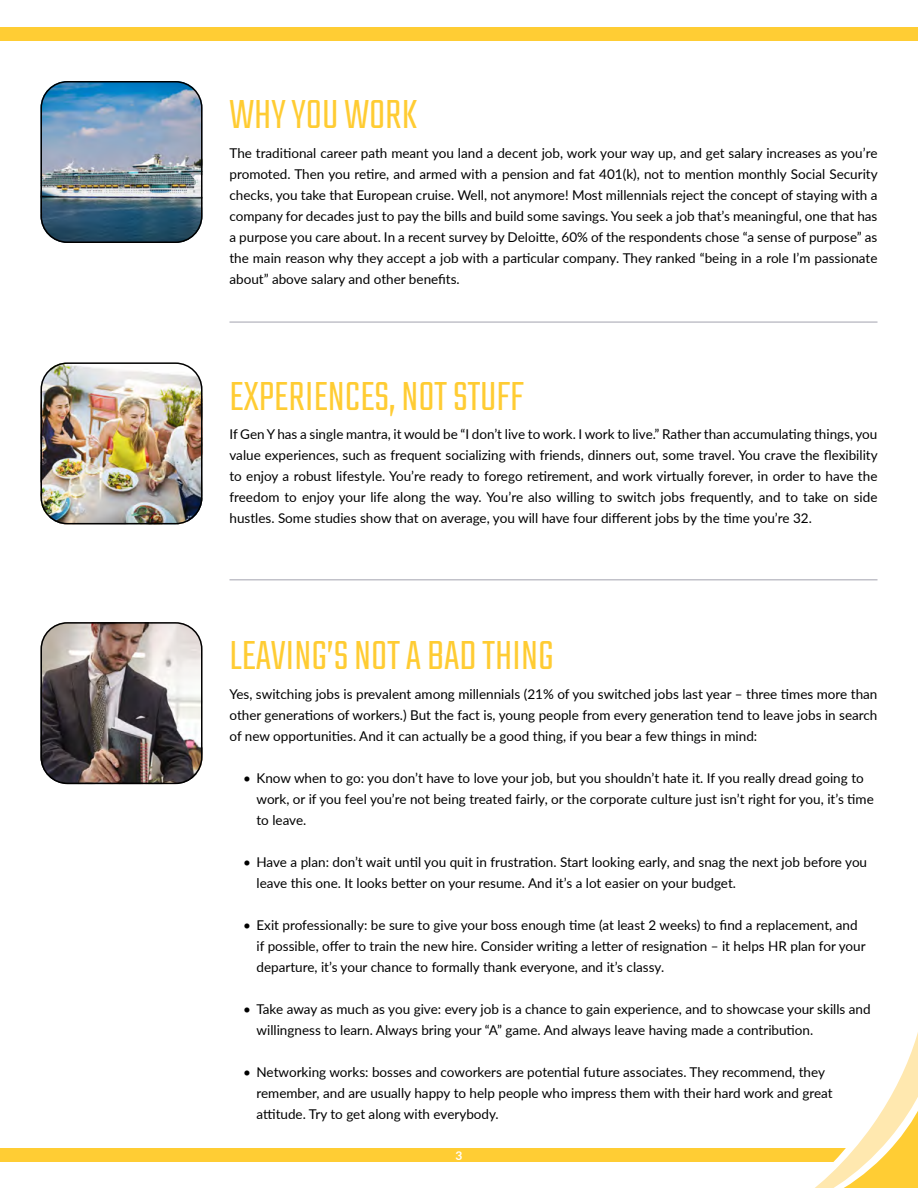
<style>
.page{position:relative;width:918px;height:1188px;background:#fff}
.page>*{position:absolute;margin:0;border:0;box-sizing:border-box;transform-origin:0 0}
.t1{font:300 45px "Teko";color:#fc3}
.t2{font:13.5px/21px "Lato";color:#000}
.t3{font:700 12px "Lato";color:#fff}
</style>
<div class="page">
<div style="left:0;top:27px;width:918px;height:13px;background:#ffcd34"></div>
<div style="left:0;top:1148px;width:863px;height:13px;background:#ffcd34"></div>
<svg style="left:783px;top:1032px;width:135px;height:156px"></svg>
<img style="left:43px;top:81px;width:159px;height:162px">
<div style="left:40px;top:81px;width:162px;height:162px;border:2px solid #000;border-radius:26px"></div>
<img style="left:43px;top:622px;width:159px;height:162px">
<div style="left:40px;top:622px;width:162px;height:162px;border:2px solid #000;border-radius:26px"></div>
<img style="left:43px;top:363px;width:159px;height:161px">
<div style="left:40px;top:362px;width:162px;height:162px;border:2px solid #000;border-radius:26px"></div>
<hr style="left:230px;top:321px;width:648px;height:2px;background:#c1c1c9">
<hr style="left:230px;top:579px;width:648px;height:1px;background:#c1c1c9">
<p class="t1" style="left:230px;top:91px;width:189px">WHY YOU WORK</p>
<p class="t2" style="left:230px;top:142px;width:650px;text-align:justify">The traditional career path meant you land a decent job, work your way up, and get salary increases as you’re promoted. Then you retire, and armed with a pension and fat 401(k), not to mention monthly Social Security checks, you take that European cruise. Well, not anymore! Most millennials reject the concept of staying with a company for decades just to pay the bills and build some savings. You seek a job that’s meaningful, one that has a purpose you care about. In a recent survey by Deloitte, 60% of the respondents chose “a sense of purpose” as the main reason why they accept a job with a particular company. They ranked “being in a role I’m passionate about” above salary and other benefits.</p>
<p class="t1" style="left:230px;top:372px;width:296px">EXPERIENCES, NOT STUFF</p>
<p class="t2" style="left:230px;top:423px;width:650px;text-align:justify">If Gen Y has a single mantra, it would be “I don’t live to work. I work to live.” Rather than accumulating things, you value experiences, such as frequent socializing with friends, dinners out, some travel. You crave the flexibility to enjoy a robust lifestyle. You’re ready to forego retirement, and work virtually forever, in order to have the freedom to enjoy your life along the way. You’re also willing to switch jobs frequently, and to take on side hustles. Some studies show that on average, you will have four different jobs by the time you’re 32.</p>
<p class="t1" style="left:230px;top:632px;width:326px">LEAVING’S NOT A BAD THING</p>
<p class="t2" style="left:230px;top:683px;width:649px;text-align:justify">Yes, switching jobs is prevalent among millennials (21% of you switched jobs last year – three times more than other generations of workers.) But the fact is, young people from every generation tend to leave jobs in search of new opportunities. And it can actually be a good thing, if you bear a few things in mind:</p>
<p class="t2" style="left:256px;top:767px;width:619px;text-indent:-14px">• Know when to go: you don’t have to love your job, but you shouldn’t hate it. If you really dread going to work, or if you feel you’re not being treated fairly, or the corporate culture just isn’t right for you, it’s time to leave.</p>
<p class="t2" style="left:256px;top:851px;width:612px;text-indent:-14px">• Have a plan: don’t wait until you quit in frustration. Start looking early, and snag the next job before you leave this one. It looks better on your resume. And it’s a lot easier on your budget.</p>
<p class="t2" style="left:256px;top:914px;width:611px;text-indent:-14px">• Exit professionally: be sure to give your boss enough time (at least 2 weeks) to find a replacement, and if possible, offer to train the new hire. Consider writing a letter of resignation – it helps HR plan for your departure, it’s your chance to formally thank everyone, and it’s classy.</p>
<p class="t2" style="left:256px;top:998px;width:616px;text-indent:-14px">• Take away as much as you give: every job is a chance to gain experience, and to showcase your skills and willingness to learn. Always bring your “A” game. And always leave having made a contribution.</p>
<p class="t2" style="left:256px;top:1061px;width:578px;text-indent:-14px">• Networking works: bosses and coworkers are potential future associates. They recommend, they remember, and are usually happy to help people who impress them with their hard work and great attitude. Try to get along with everybody.</p>
<p class="t3" style="left:456px;top:1147px;width:8px">3</p>
</div>
